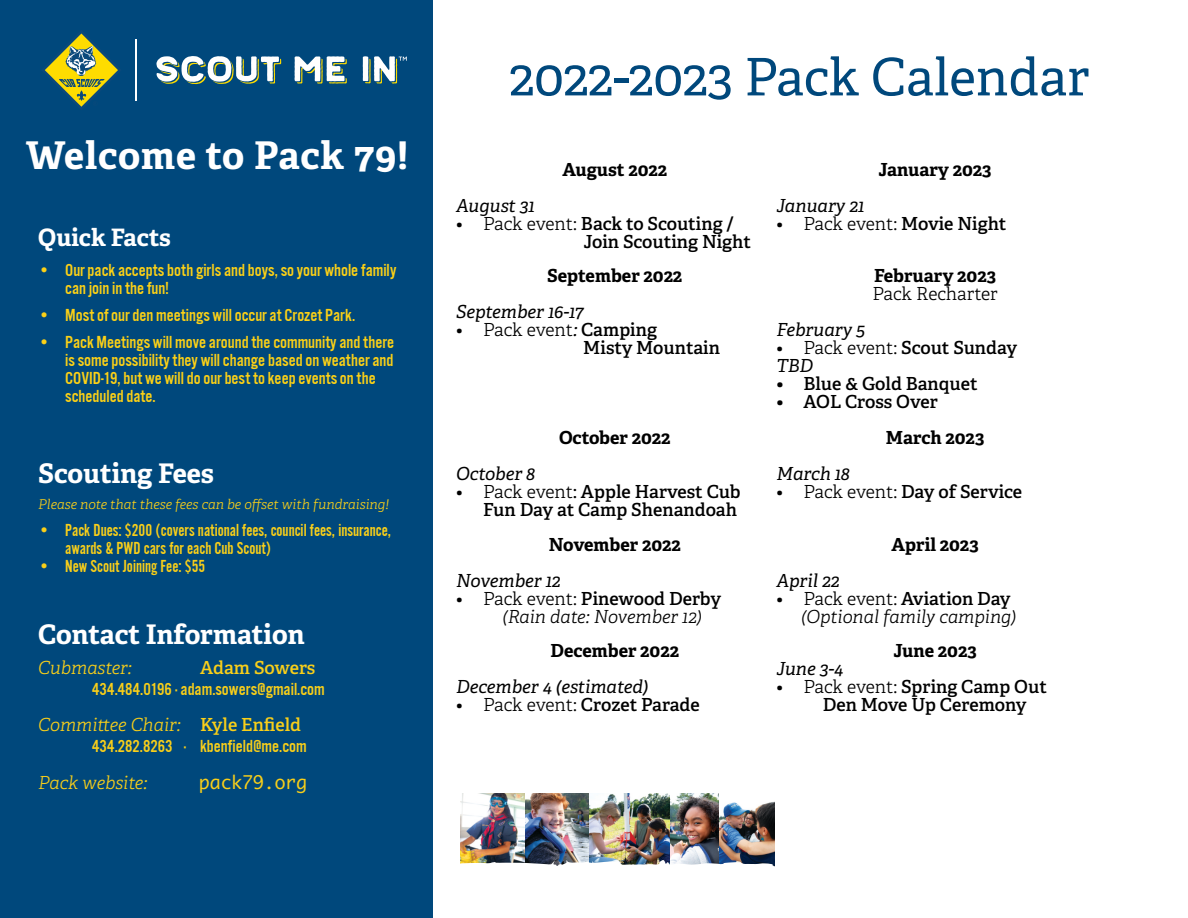
<style>
.page{position:relative;width:1188px;height:918px;background:#fff}
.page>*{position:absolute;margin:0;border:0;box-sizing:border-box;transform-origin:0 0}
.t1{font:51.75px "Adelle";color:#00487c}
.t2{font:700 38.25px "Adelle";letter-spacing:.015em;color:#fff}
.t3{font:700 27px "Adelle";letter-spacing:-.005em;color:#fff}
.t4{font:700 24px "Adelle";letter-spacing:-.005em;color:#fff}
.t5{font:18px/18px "Alternate Got No 3 D";color:#fcd116}
.t6{font:600 18px/18px "Adelle";color:#000}
.t7{font:18px/18px "Alternate Got No 2 D";color:#f9cf19}
.t8{font:700 18px "Adelle";color:#000}
.t9{font:italic 18px "Adelle";color:#000}
.t10{font:italic 300 18px/18px "Adelle";color:#000}
.t11{font:18px "Alternate Got No 3 D";color:#f9cf19}
.t12{font:300 18px/18px "Adelle";letter-spacing:-.005em;color:#000}
.t13{font:italic 300 18px "Adelle";color:#f9cf19}
.t14{font:600 18px "Adelle";letter-spacing:-.005em;color:#f9cf19}
.t15{font:18px "Monaco";color:#f9cf19}
.t16{font:italic 300 13.5px "Adelle";color:#f9cf19}
.s1{font-weight:600;font-style:normal}
.s2{font-weight:300}
.s3{font-weight:400;font-style:italic}
.s4{font-weight:400}
.s5{font-style:normal}
.s6{font-weight:600}
</style>
<div class="page">
<div style="left:0;top:0;width:432px;height:918px;background:#00487c"></div>
<svg style="left:42px;top:31px;width:78px;height:78px"></svg>
<svg style="left:156px;top:56px;width:125px;height:28px"></svg>
<svg style="left:295px;top:56px;width:52px;height:28px"></svg>
<svg style="left:363px;top:56px;width:44px;height:28px"></svg>
<hr style="left:135px;top:39px;width:2px;height:62px;background:#fff">
<img style="left:461px;top:794px;width:65px;height:65px">
<img style="left:526px;top:794px;width:144px;height:65px">
<img style="left:670px;top:794px;width:49px;height:65px">
<img style="left:719px;top:801px;width:56px;height:58px">
<img style="left:461px;top:859px;width:314px;height:8px">
<h2 class="t2" style="left:26px;top:140px;width:384px">Welcome to Pack 79!</h2>
<h3 class="t4" style="left:38px;top:227px;width:134px">Quick Facts</h3>
<p class="t5" style="left:65px;top:261px;width:333px;text-indent:-27px">• Our pack accepts both girls and boys, so your whole family can join in the fun!</p>
<p class="t5" style="left:38px;top:306px;width:319px">• Most of our den meetings will occur at Crozet Park.</p>
<p class="t5" style="left:65px;top:333px;width:331px;text-indent:-27px">• Pack Meetings will move around the community and there is some possibility they will change based on weather and COVID-19, but we will do our best to keep events on the scheduled date.</p>
<h3 class="t3" style="left:38px;top:463px;width:177px">Scouting Fees</h3>
<p class="t16" style="left:38px;top:498px;width:352px">Please note that these fees can be offset with fundraising!</p>
<p class="t7" style="left:65px;top:521px;width:327px;text-indent:-27px">• Pack Dues: $200 (covers national fees, council fees, insurance, awards &amp; PWD cars for each Cub Scout)</p>
<p class="t7" style="left:38px;top:557px;width:169px">• New Scout Joining Fee: $55</p>
<h3 class="t3" style="left:38px;top:623px;width:268px">Contact Information</h3>
<p class="t13" style="left:38px;top:660px;width:95px">Cubmaster:</p>
<p class="t14" style="left:200px;top:660px;width:117px">Adam Sowers</p>
<p class="t11" style="left:92px;top:680px;width:234px">434.484.0196 · adam.sowers@gmail.com</p>
<p class="t13" style="left:38px;top:717px;width:264px">Committee Chair: <span class="s1">Kyle Enfield</span></p>
<p class="t11" style="left:92px;top:737px;width:216px">434.282.8263 · kbenfield@me.com</p>
<p class="t13" style="left:38px;top:776px;width:110px">Pack website:</p>
<p class="t15" style="left:199px;top:771px;width:110px">pack79.org</p>
<h1 class="t1" style="left:510px;top:56px;width:581px">2022-2023 Pack Calendar</h1>
<p class="t8" style="left:562px;top:162px;width:106px">August 2022</p>
<p class="t9" style="left:456px;top:198px;width:80px">August 31</p>
<p class="t6" style="left:583px;top:216px;width:169px;text-indent:-127px"><span class="s2">• Pack event:</span> Back to Scouting /<br>Join Scouting Night</p>
<p class="t8" style="left:547px;top:269px;width:137px">September 2022</p>
<p class="t9" style="left:456px;top:305px;width:129px">September 16-17</p>
<p class="t6" style="left:583px;top:323px;width:138px;text-indent:-127px"><span class="s2">• Pack event</span><span class="s3">:</span> Camping<br>Misty Mountain</p>
<p class="t8" style="left:559px;top:430px;width:113px">October 2022</p>
<p class="t9" style="left:456px;top:466px;width:80px">October 8</p>
<p class="t6" style="left:456px;top:484px;width:286px;text-align:right"><span class="s2">• Pack event</span><span class="s4">:</span> Apple Harvest Cub<br>Fun Day at Camp Shenandoah</p>
<p class="t8" style="left:549px;top:537px;width:134px">November 2022</p>
<p class="t9" style="left:456px;top:573px;width:106px">November 12</p>
<p class="t10" style="left:502px;top:591px;width:220px;text-indent:-46px"><span class="s5">• Pack event:</span> <span class="s1">Pinewood Derby </span>(Rain date: November 12)</p>
<p class="t8" style="left:550px;top:644px;width:130px">December 2022</p>
<p class="t9" style="left:456px;top:680px;width:194px">December 4 (estimated)</p>
<p class="t6" style="left:456px;top:698px;width:245px"><span class="s2">• Pack event:</span> Crozet Parade</p>
<p class="t8" style="left:879px;top:162px;width:115px">January 2023</p>
<p class="t9" style="left:776px;top:198px;width:90px">January 21</p>
<p class="t12" style="left:776px;top:216px;width:232px">• Pack event: <span class="s6">Movie Night</span></p>
<p class="t8" style="left:874px;top:269px;width:124px">February 2023</p>
<p class="t12" style="left:872px;top:287px;width:127px">Pack Recharter</p>
<p class="t9" style="left:776px;top:323px;width:90px">February 5</p>
<p class="t12" style="left:776px;top:341px;width:242px">• Pack event: <span class="s6">Scout Sunday<br></span><span class="s3">TBD</span></p>
<p class="t6" style="left:776px;top:377px;width:203px">• Blue &amp; Gold Banquet</p>
<p class="t6" style="left:776px;top:395px;width:163px">• AOL Cross Over</p>
<p class="t8" style="left:886px;top:430px;width:100px">March 2023</p>
<p class="t9" style="left:776px;top:466px;width:75px">March 18</p>
<p class="t6" style="left:776px;top:484px;width:247px"><span class="s2">• Pack event:</span> Day of Service</p>
<p class="t8" style="left:891px;top:537px;width:89px">April 2023</p>
<p class="t9" style="left:776px;top:573px;width:65px">April 22</p>
<p class="t10" style="left:801px;top:591px;width:217px;text-indent:-25px"><span class="s5">• Pack event:</span> <span class="s1">Aviation Day </span>(Optional family camping)</p>
<p class="t8" style="left:893px;top:644px;width:85px">June 2023</p>
<p class="t9" style="left:776px;top:662px;width:68px">June 3-4</p>
<p class="t6" style="left:823px;top:680px;width:226px;text-indent:-46px"><span class="s2">• Pack event:</span> Spring Camp Out<br>Den Move Up Ceremony</p>
</div>
